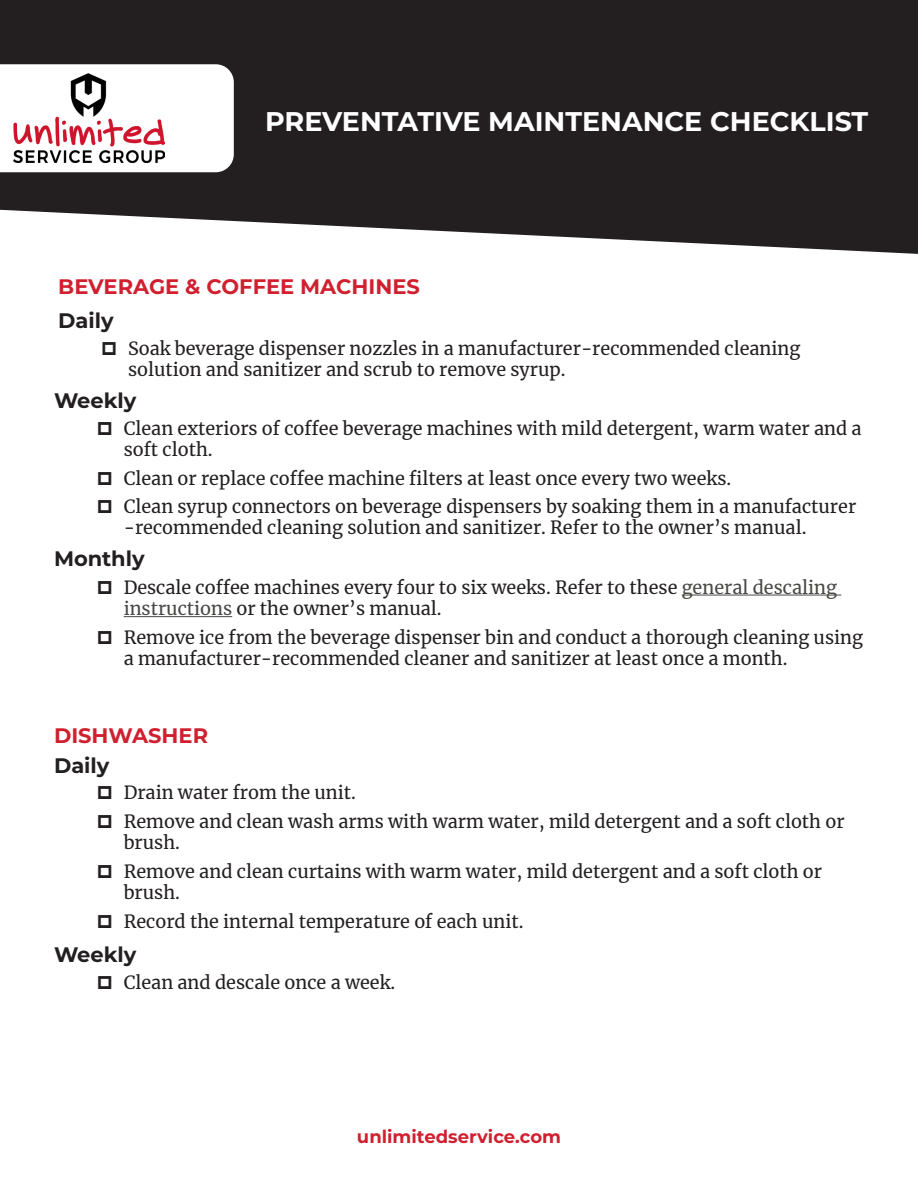
<style>
.page{position:relative;width:918px;height:1188px;background:#fff}
.page>*{position:absolute;margin:0;border:0;box-sizing:border-box;transform-origin:0 0}
.t1{font:700 27px "Montserrat";color:#fff}
.t2{font:700 21px "Montserrat";color:#d0202f}
.t3{font:700 21px "Montserrat";color:#231f20}
.t4{font:18px/21.6px "Merriweather";color:#231f20}
.t5{font:700 18px "Montserrat";color:#d0202f}
.s1{color:#484846}
</style>
<div class="page">
<svg style="left:0;top:0;width:918px;height:254px;background:#383435"></svg>
<svg style="left:0;top:64px;width:234px;height:108px"></svg>
<img style="left:14px;top:74px;width:150px;height:89px">
<hr style="left:682px;top:595px;width:159px;height:1px;background:#484846">
<hr style="left:124px;top:616px;width:108px;height:1px;background:#484846">
<p class="t1" style="left:265px;top:102px;width:605px">PREVENTATIVE MAINTENANCE CHECKLIST</p>
<p class="t2" style="left:58px;top:272px;width:363px">BEVERAGE &amp; COFFEE MACHINES</p>
<p class="t3" style="left:58px;top:305px;width:57px">Daily</p>
<p class="t4" style="left:128px;top:337px;width:674px">Soak beverage dispenser nozzles in a manufacturer-recommended cleaning solution and sanitizer and scrub to remove syrup.</p>
<p class="t3" style="left:54px;top:385px;width:84px">Weekly</p>
<p class="t4" style="left:124px;top:417px;width:739px">Clean exteriors of coffee beverage machines with mild detergent, warm water and a soft cloth.</p>
<p class="t4" style="left:124px;top:467px;width:609px">Clean or replace coffee machine filters at least once every two weeks.</p>
<p class="t4" style="left:124px;top:495px;width:734px">Clean syrup connectors on beverage dispensers by soaking them in a manufacturer -recommended cleaning solution and sanitizer. Refer to the owner’s manual.</p>
<p class="t3" style="left:54px;top:544px;width:92px">Monthly</p>
<p class="t4" style="left:124px;top:576px;width:715px">Descale coffee machines every four to six weeks. Refer to these <span class="s1">general descaling instructions</span> or the owner’s manual.</p>
<p class="t4" style="left:124px;top:626px;width:741px">Remove ice from the beverage dispenser bin and conduct a thorough cleaning using a manufacturer-recommended cleaner and sanitizer at least once a month.</p>
<p class="t2" style="left:54px;top:721px;width:156px">DISHWASHER</p>
<p class="t3" style="left:54px;top:750px;width:57px">Daily</p>
<p class="t4" style="left:124px;top:782px;width:234px">Drain water from the unit.</p>
<p class="t4" style="left:124px;top:810px;width:722px">Remove and clean wash arms with warm water, mild detergent and a soft cloth or brush.</p>
<p class="t4" style="left:124px;top:860px;width:700px">Remove and clean curtains with warm water, mild detergent and a soft cloth or brush.</p>
<p class="t4" style="left:124px;top:910px;width:401px">Record the internal temperature of each unit.</p>
<p class="t3" style="left:54px;top:940px;width:84px">Weekly</p>
<p class="t4" style="left:124px;top:971px;width:273px">Clean and descale once a week.</p>
<p class="t5" style="left:357px;top:1123px;width:206px">unlimitedservice.com</p>
</div>
